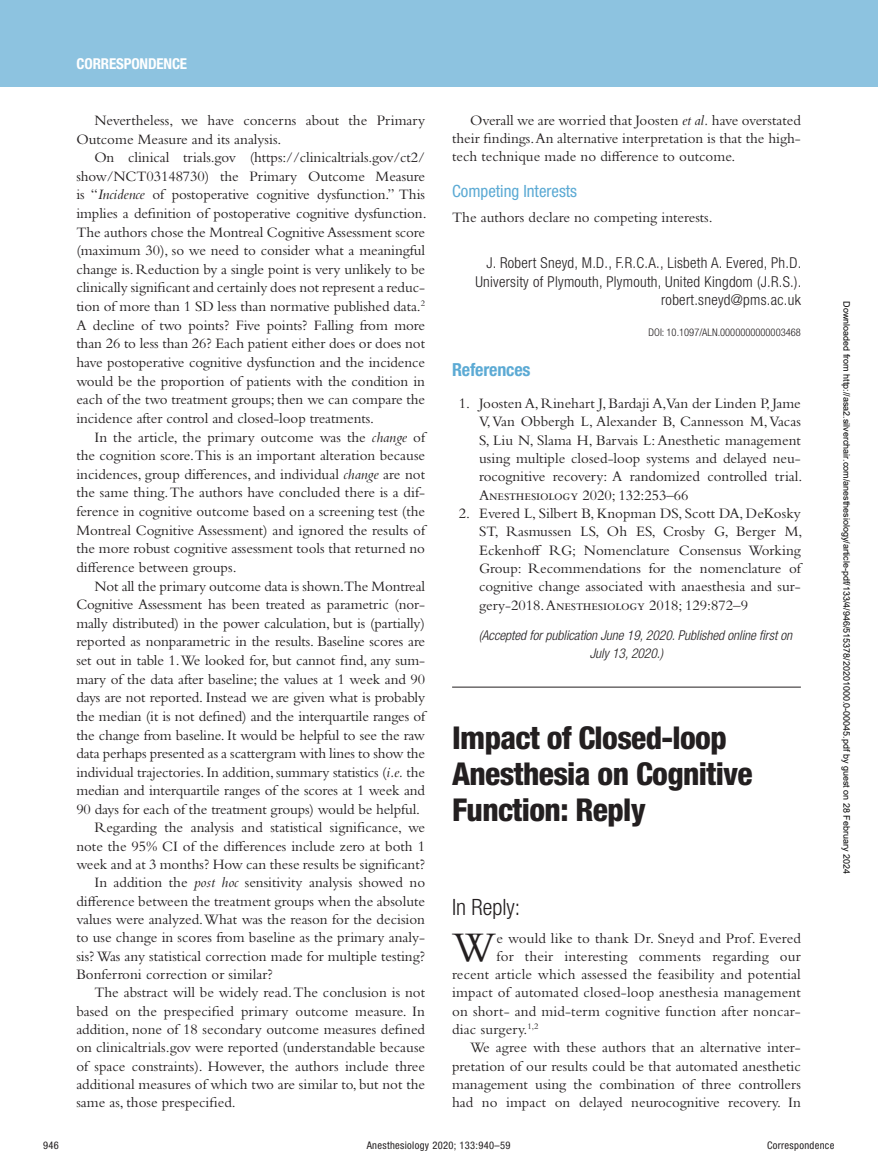
<style>
.page{position:relative;width:878px;height:1175px;background:#fff}
.page>*{position:absolute;margin:0;border:0;box-sizing:border-box;transform-origin:0 0}
.t1{font:43.95px "Bembo Std";color:#231f20}
.t2{font:800 condensed 31.5px/36.3px "Helvetica Neue LT Std";letter-spacing:-.02em;color:#231f20}
.t3{font:300 condensed 22.5px "Helvetica Neue LT Std";color:#231f20}
.t4{font:700 condensed 18px "Helvetica Neue LT Std";letter-spacing:-.01em;color:#5caad4}
.t5{font:condensed 16.8px "Helvetica Neue LT Std";color:#5caad4}
.t6{font:15px/18.6px "Bembo Std";color:#231f20;text-align:justify}
.t7{font:300 condensed 15px/18.3px "Helvetica Neue LT Std";letter-spacing:.02em;color:#231f20;text-align:right}
.t8{font:700 condensed 15px "Helvetica Neue LT Std";letter-spacing:-.01em;color:#fff}
.t9{font:italic 300 condensed 13.5px/18.3px "Helvetica Neue LT Std";color:#231f20}
.t10{font:condensed 10.5px "Helvetica Neue LT Std";letter-spacing:.03em;color:#231f20}
.t11{font:300 condensed 10.5px "Helvetica Neue LT Std";color:#231f20}
.t12{font:9px "Arial";color:#000}
.s1{font-style:italic}
</style>
<div class="page">
<div style="left:0;top:0;width:878px;height:86px;background:#8dc3e0"></div>
<hr style="left:452px;top:686px;width:348px;height:1px;background:#231f20">
<p class="t8" style="left:77px;top:54px;width:112px">CORRESPONDENCE</p>
<p class="t6" style="left:76px;top:111px;width:350px;text-indent:18px">Nevertheless, we have concerns about the Primary<br>Outcome Measure and its analysis.</p>
<p class="t6" style="left:76px;top:148px;width:352px;text-indent:18px">On clinical trials.gov (https://clinicaltrials.gov/ct2/ show/NCT03148730) the Primary Outcome Measure is “<span class="s1">Incidence</span> of postoperative cognitive dysfunction.” This implies a definition of postoperative cognitive dysfunction.<br>The authors chose the Montreal Cognitive Assessment score (maximum 30), so we need to consider what a meaningful change is. Reduction by a single point is very unlikely to be clinically significant and certainly does not represent a reduc&shy;tion of more than 1 SD less than normative published data.<sup>2<br></sup>A decline of two points? Five points? Falling from more than 26 to less than 26? Each patient either does or does not have postoperative cognitive dysfunction and the incidence would be the proportion of patients with the condition in each of the two treatment groups; then we can compare the incidence after control and closed-loop treatments.</p>
<p class="t6" style="left:76px;top:427px;width:350px;text-indent:18px">In the article, the primary outcome was the <span class="s1">change</span> of the cognition score. This is an important alteration because incidences, group differences, and individual <span class="s1">change</span> are not the same thing. The authors have concluded there is a dif&shy;ference in cognitive outcome based on a screening test (the Montreal Cognitive Assessment) and ignored the results of the more robust cognitive assessment tools that returned no difference between groups.</p>
<p class="t6" style="left:94px;top:576px;width:332px">Not all the primary outcome data is shown.The Montreal</p>
<p class="t6" style="left:76px;top:595px;width:350px">Cognitive Assessment has been treated as parametric (nor-</p>
<p class="t6" style="left:76px;top:613px;width:350px">mally distributed) in the power calculation, but is (partially)</p>
<p class="t6" style="left:76px;top:632px;width:350px">reported as nonparametric in the results. Baseline scores are</p>
<p class="t6" style="left:76px;top:650px;width:350px">set out in table 1. We looked for, but cannot find, any sum-</p>
<p class="t6" style="left:76px;top:669px;width:350px">mary of the data after baseline; the values at 1 week and 90</p>
<p class="t6" style="left:76px;top:688px;width:350px">days are not reported. Instead we are given what is probably</p>
<p class="t6" style="left:76px;top:706px;width:350px">the median (it is not defined) and the interquartile ranges of</p>
<p class="t6" style="left:76px;top:725px;width:350px">the change from baseline. It would be helpful to see the raw</p>
<p class="t6" style="left:76px;top:744px;width:350px">data perhaps presented as a scattergram with lines to show the</p>
<p class="t6" style="left:76px;top:762px;width:350px">individual trajectories. In addition, summary statistics (<span class="s1">i.e.</span> the</p>
<p class="t6" style="left:76px;top:781px;width:350px">median and interquartile ranges of the scores at 1 week and</p>
<p class="t6" style="left:76px;top:799px;width:345px">90 days for each of the treatment groups) would be helpful.</p>
<p class="t6" style="left:94px;top:818px;width:332px">Regarding the analysis and statistical significance, we</p>
<p class="t6" style="left:76px;top:836px;width:350px">note the 95% CI of the differences include zero at both 1</p>
<p class="t6" style="left:76px;top:854px;width:350px">week and at 3 months? How can these results be significant?</p>
<p class="t6" style="left:94px;top:873px;width:332px">In addition the <span class="s1">post hoc</span> sensitivity analysis showed no</p>
<p class="t6" style="left:76px;top:891px;width:350px">difference between the treatment groups when the absolute</p>
<p class="t6" style="left:76px;top:909px;width:350px">values were analyzed. What was the reason for the decision</p>
<p class="t6" style="left:76px;top:928px;width:350px">to use change in scores from baseline as the primary analy-</p>
<p class="t6" style="left:76px;top:946px;width:350px">sis? Was any statistical correction made for multiple testing?</p>
<p class="t6" style="left:76px;top:964px;width:198px">Bonferroni correction or similar?</p>
<p class="t6" style="left:94px;top:983px;width:332px">The abstract will be widely read. The conclusion is not</p>
<p class="t6" style="left:76px;top:1001px;width:350px">based on the prespecified primary outcome measure. In</p>
<p class="t6" style="left:76px;top:1019px;width:350px">addition, none of 18 secondary outcome measures defined</p>
<p class="t6" style="left:76px;top:1037px;width:350px">on clinicaltrials.gov were reported (understandable because</p>
<p class="t6" style="left:76px;top:1056px;width:350px">of space constraints). However, the authors include three</p>
<p class="t6" style="left:76px;top:1074px;width:350px">additional measures of which two are similar to, but not the</p>
<p class="t6" style="left:76px;top:1092px;width:161px">same as, those prespecified.</p>
<p class="t6" style="left:452px;top:111px;width:350px;line-height:18px;text-indent:18px">Overall we are worried that Joosten <span class="s1">et al.</span> have overstated their findings. An alternative interpretation is that the high&shy;tech technique made no difference to outcome.</p>
<p class="t5" style="left:452px;top:182px;width:126px">Competing Interests</p>
<p class="t6" style="left:452px;top:207px;width:262px">The authors declare no competing interests.</p>
<p class="t7" style="left:475px;top:254px;width:327px">J. Robert Sneyd, M.D., F.R.C.A., Lisbeth A. Evered, Ph.D.<br>University of Plymouth, Plymouth, United Kingdom (J.R.S.). robert.sneyd@pms.ac.uk</p>
<p class="t11" style="left:648px;top:326px;width:154px">DOI: 10.1097/ALN.0000000000003468</p>
<p class="t4" style="left:452px;top:358px;width:80px">References</p>
<p class="t6" style="left:479px;top:394px;width:325px;text-indent:-20px">1. Joosten A, Rinehart J, Bardaji A,Van der Linden P, Jame V, Van Obbergh L, Alexander B, Cannesson M, Vacas S, Liu N, Slama H, Barvais L: Anesthetic management using multiple closed-loop systems and delayed neu&shy;rocognitive recovery: A randomized controlled trial.<br>Anesthesiology 2020; 132:253–66</p>
<p class="t6" style="left:479px;top:504px;width:325px;text-indent:-20px">2. Evered L, Silbert B, Knopman DS, Scott DA, DeKosky ST, Rasmussen LS, Oh ES, Crosby G, Berger M, Eckenhoff RG; Nomenclature Consensus Working Group: Recommendations for the nomenclature of cognitive change associated with anaesthesia and sur&shy;gery-2018. Anesthesiology 2018; 129:872–9</p>
<p class="t9" style="left:589px;top:626px;width:204px;text-indent:-111px">(Accepted for publication June 19, 2020. Published online first on<br>July 13, 2020.)</p>
<h2 class="t2" style="left:452px;top:718px;width:302px">Impact of Closed-loop<br>Anesthesia on Cognitive<br>Function: Reply</h2>
<h3 class="t3" style="left:452px;top:894px;width:70px">In Reply:</h3>
<h1 class="t1" style="left:452px;top:921px;width:45px">W</h1>
<p class="t6" style="left:496px;top:928px;width:306px">e would like to thank Dr. Sneyd and Prof. Evered</p>
<p class="t6" style="left:496px;top:946px;width:306px">for their interesting comments regarding our</p>
<p class="t6" style="left:452px;top:964px;width:350px">recent article which assessed the feasibility and potential</p>
<p class="t6" style="left:452px;top:983px;width:350px">impact of automated closed-loop anesthesia management</p>
<p class="t6" style="left:452px;top:1001px;width:350px">on short- and mid-term cognitive function after noncar-</p>
<p class="t6" style="left:452px;top:1019px;width:88px">diac surgery.<sup>1,2</sup></p>
<p class="t6" style="left:470px;top:1038px;width:332px">We agree with these authors that an alternative inter-</p>
<p class="t6" style="left:452px;top:1056px;width:350px">pretation of our results could be that automated anesthetic</p>
<p class="t6" style="left:452px;top:1074px;width:350px">management using the combination of three controllers</p>
<p class="t6" style="left:452px;top:1093px;width:350px">had no impact on delayed neurocognitive recovery. In</p>
<p class="t12" style="left:850px;top:301px;width:574px;rotate:90deg">Downloaded from http://asa2.silverchair.com/anesthesiology/article-pdf/133/4/946/515378/20201000.0-00045.pdf by guest on 28 February 2024</p>
<p class="t10" style="left:43px;top:1139px;width:17px">946</p>
<p class="t10" style="left:367px;top:1139px;width:276px">Anesthesiology 2020; 133:940–59 C</p>
<p class="t10" style="left:772px;top:1139px;width:63px">orrespondence</p>
</div>
